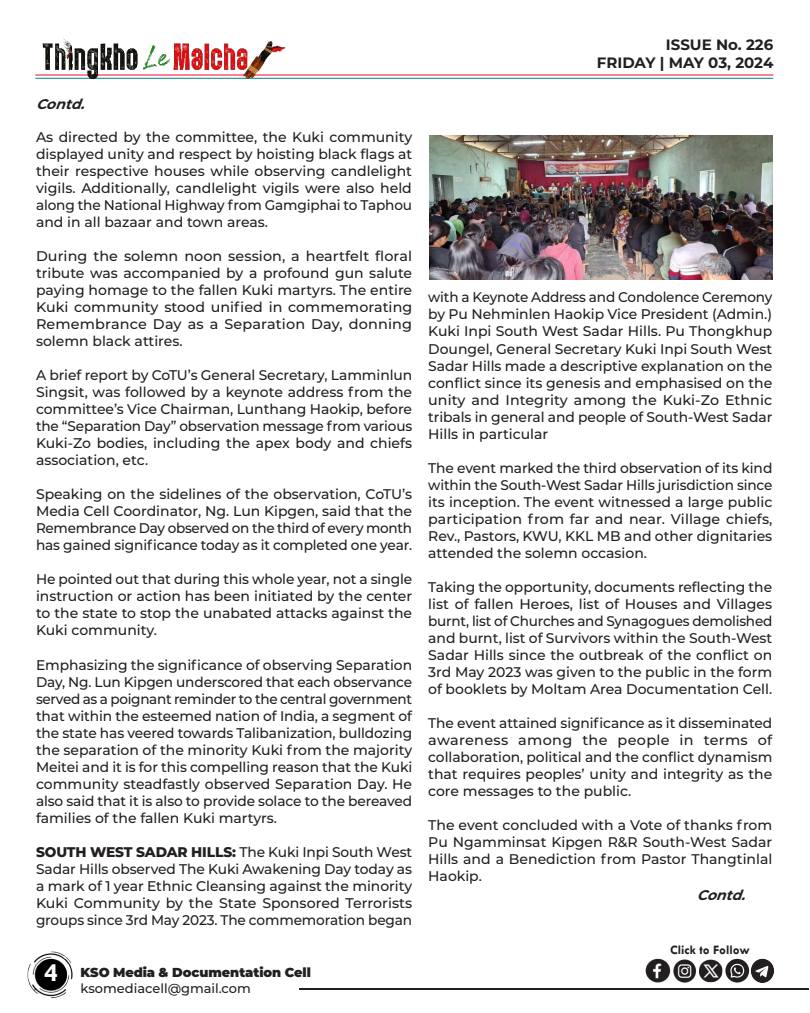
<style>
.page{position:relative;width:810px;height:1013px;background:#fff}
.page>*{position:absolute;margin:0;border:0;box-sizing:border-box;transform-origin:0 0}
.t1{font:700 26px "Tw Cen";color:#fff}
.t2{font:700 15px/18px "Montserrat";color:#231f20;text-align:right}
.t3{font:500 14px/17px "Montserrat";color:#231f20;text-align:justify}
.t4{font:italic 700 14px "Montserrat";color:#231f20}
.t5{font:900 13px "Montserrat";letter-spacing:-.005em;color:#231f20}
.t6{font:500 13px "Montserrat";color:#231f20}
.t7{font:700 13px "Tw Cen";color:#231f20}
.s1{font-weight:800}
</style>
<div class="page">
<hr style="left:299px;top:988px;width:509px;height:1px;background:#231f20">
<img style="left:27px;top:951px;width:46px;height:47px">
<hr style="left:35px;top:74px;width:738px;height:1px;background:#ff002d">
<hr style="left:35px;top:78px;width:738px;height:1px;background:#00848b">
<img style="left:35px;top:38px;width:254px;height:41px">
<img style="left:645px;top:958px;width:129px;height:25px">
<img style="left:429px;top:135px;width:343px;height:145px">
<p class="t4" style="left:36px;top:94px;width:56px">Contd.</p>
<p class="t3" style="left:36px;top:128px;width:378px">As directed by the committee, the Kuki community displayed unity and respect by hoisting black flags at their respective houses while observing candlelight vigils. Additionally, candlelight vigils were also held along the National Highway from Gamgiphai to Taphou and in all bazaar and town areas.</p>
<p class="t3" style="left:36px;top:247px;width:378px">During the solemn noon session, a heartfelt floral tribute was accompanied by a profound gun salute paying homage to the fallen Kuki martyrs. The entire Kuki community stood unified in commemorating Remembrance Day as a Separation Day, donning solemn black attires.</p>
<p class="t3" style="left:36px;top:366px;width:378px">A brief report by CoTU’s General Secretary, Lamminlun Singsit, was followed by a keynote address from the committee’s Vice Chairman, Lunthang Haokip, before the “Separation Day” observation message from various Kuki-Zo bodies, including the apex body and chiefs association, etc.</p>
<p class="t3" style="left:36px;top:485px;width:378px">Speaking on the sidelines of the observation, CoTU’s Media Cell Coordinator, Ng. Lun Kipgen, said that the Remembrance Day observed on the third of every month has gained significance today as it completed one year.</p>
<p class="t3" style="left:36px;top:570px;width:378px">He pointed out that during this whole year, not a single instruction or action has been initiated by the center to the state to stop the unabated attacks against the Kuki community.</p>
<p class="t3" style="left:36px;top:655px;width:378px">Emphasizing the significance of observing Separation Day, Ng. Lun Kipgen underscored that each observance served as a poignant reminder to the central government that within the esteemed nation of India, a segment of the state has veered towards Talibanization, bulldozing the separation of the minority Kuki from the majority Meitei and it is for this compelling reason that the Kuki community steadfastly observed Separation Day. He also said that it is also to provide solace to the bereaved families of the fallen Kuki martyrs.</p>
<p class="t3" style="left:36px;top:842px;width:378px"><span class="s1">SOUTH WEST SADAR HILLS:</span> The Kuki Inpi South West Sadar Hills observed The Kuki Awakening Day today as a mark of 1 year Ethnic Cleansing against the minority Kuki Community by the State Sponsored Terrorists groups since 3rd May 2023. The commemoration began</p>
<h1 class="t1" style="left:44px;top:957px;width:15px">4</h1>
<p class="t5" style="left:81px;top:962px;width:232px">KSO Media &amp; Documentation Cell</p>
<p class="t6" style="left:81px;top:978px;width:172px">ksomediacell@gmail.com</p>
<p class="t2" style="left:597px;top:35px;width:178px">ISSUE No. 226<br>FRIDAY | MAY 03, 2024</p>
<p class="t3" style="left:428px;top:288px;width:346px">with a Keynote Address and Condolence Ceremony by Pu Nehminlen Haokip Vice President (Admin.)<br>Kuki Inpi South West Sadar Hills. Pu Thongkhup Doungel, General Secretary Kuki Inpi South West Sadar Hills made a descriptive explanation on the conflict since its genesis and emphasised on the unity and Integrity among the Kuki-Zo Ethnic tribals in general and people of South-West Sadar Hills in particular</p>
<p class="t3" style="left:428px;top:458px;width:346px">The event marked the third observation of its kind within the South-West Sadar Hills jurisdiction since its inception. The event witnessed a large public participation from far and near. Village chiefs, Rev., Pastors, KWU, KKL MB and other dignitaries attended the solemn occasion.</p>
<p class="t3" style="left:428px;top:577px;width:346px">Taking the opportunity, documents reflecting the list of fallen Heroes, list of Houses and Villages burnt, list of Churches and Synagogues demolished and burnt, list of Survivors within the South-West Sadar Hills since the outbreak of the conflict on 3rd May 2023 was given to the public in the form of booklets by Moltam Area Documentation Cell.</p>
<p class="t3" style="left:428px;top:713px;width:346px">The event attained significance as it disseminated awareness among the people in terms of collaboration, political and the conflict dynamism that requires peoples’ unity and integrity as the core messages to the public.</p>
<p class="t3" style="left:428px;top:815px;width:346px">The event concluded with a Vote of thanks from Pu Ngamminsat Kipgen R&amp;R South-West Sadar Hills and a Benediction from Pastor Thangtinlal Haokip.</p>
<p class="t4" style="left:697px;top:884px;width:56px">Contd.</p>
<p class="t7" style="left:670px;top:942px;width:81px">Click to Follow</p>
</div>
